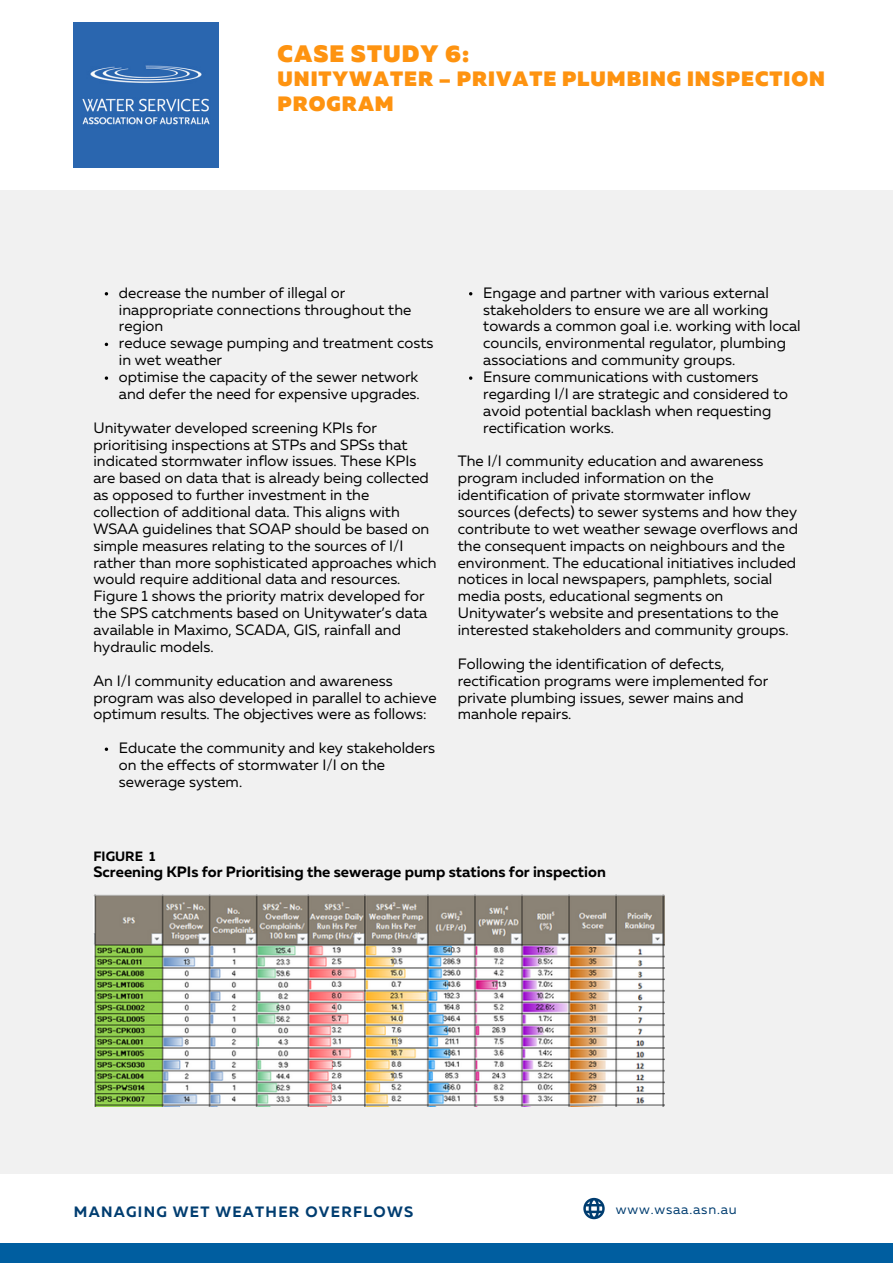
<style>
.page{position:relative;width:893px;height:1264px;background:#fff}
.page>*{position:absolute;margin:0;border:0;box-sizing:border-box;transform-origin:0 0}
.t1{font:900 23.7px "Muller";letter-spacing:.045em;color:#fe9310}
.t2{font:900 20.7px/24.8px "Muller";letter-spacing:.045em;color:#fe9310}
.t3{font:15px/16.8px "Muller";color:#000}
.t4{font:700 15px "Muller";color:#000}
.t5{font:700 15px "Muller";letter-spacing:.085em;color:#003d70}
.t6{font:13.5px "Muller";letter-spacing:.06em;color:#003d70}
.t7{font:700 13.5px "Muller";color:#000}
</style>
<div class="page">
<div style="left:0;top:190px;width:892px;height:983px;background:#f1f1f1"></div>
<img style="left:74px;top:23px;width:145px;height:145px">
<div style="left:0;top:1243px;width:892px;height:19px;background:#005ea0"></div>
<svg style="left:583px;top:1197px;width:21px;height:22px"></svg>
<img style="left:93px;top:894px;width:571px;height:212px">
<svg style="left:469px;top:376px;width:3px;height:4px"></svg>
<svg style="left:105px;top:376px;width:3px;height:4px"></svg>
<svg style="left:105px;top:747px;width:3px;height:4px"></svg>
<h1 class="t1" style="left:277px;top:43px;width:193px">CASE STUDY 6:</h1>
<h2 class="t2" style="left:277px;top:68px;width:549px">UNITYWATER – PRIVATE PLUMBING INSPECTION<br>PROGRAM</h2>
<p class="t3" style="left:119px;top:285px;width:316px">decrease the number of illegal or inappropriate connections throughout the region<br>reduce sewage pumping and treatment costs in wet weather<br>optimise the capacity of the sewer network and defer the need for expensive upgrades.</p>
<p class="t3" style="left:93px;top:420px;width:345px">Unitywater developed screening KPIs for prioritising inspections at STPs and SPSs that indicated stormwater inflow issues. These KPIs are based on data that is already being collected as opposed to further investment in the collection of additional data. This aligns with WSAA guidelines that SOAP should be based on simple measures relating to the sources of I/I rather than more sophisticated approaches which would require additional data and resources.<br>Figure 1 shows the priority matrix developed for the SPS catchments based on Unitywater’s data available in Maximo, SCADA, GIS, rainfall and hydraulic models.</p>
<p class="t3" style="left:93px;top:673px;width:344px">An I/I community education and awareness program was also developed in parallel to achieve optimum results. The objectives were as follows:</p>
<p class="t3" style="left:119px;top:740px;width:318px">Educate the community and key stakeholders on the effects of stormwater I/I on the sewerage system.</p>
<p class="t3" style="left:483px;top:285px;width:319px">Engage and partner with various external stakeholders to ensure we are all working towards a common goal i.e. working with local councils, environmental regulator, plumbing associations and community groups.<br>Ensure communications with customers regarding I/I are strategic and considered to avoid potential backlash when requesting rectification works.</p>
<p class="t3" style="left:457px;top:454px;width:342px">The I/I community education and awareness program included information on the identification of private stormwater inflow sources (defects) to sewer systems and how they contribute to wet weather sewage overflows and the consequent impacts on neighbours and the environment. The educational initiatives included notices in local newspapers, pamphlets, social media posts, educational segments on Unitywater’s website and presentations to the interested stakeholders and community groups.</p>
<p class="t3" style="left:457px;top:656px;width:312px">Following the identification of defects, rectification programs were implemented for private plumbing issues, sewer mains and manhole repairs.</p>
<p class="t7" style="left:93px;top:850px;width:63px">FIGURE 1</p>
<p class="t4" style="left:93px;top:865px;width:514px">Screening KPIs for Prioritising the sewerage pump stations for inspection</p>
<p class="t5" style="left:74px;top:1205px;width:341px">MANAGING WET WEATHER OVERFLOWS</p>
<p class="t6" style="left:616px;top:1203px;width:122px">www.wsaa.asn.au</p>
</div>
